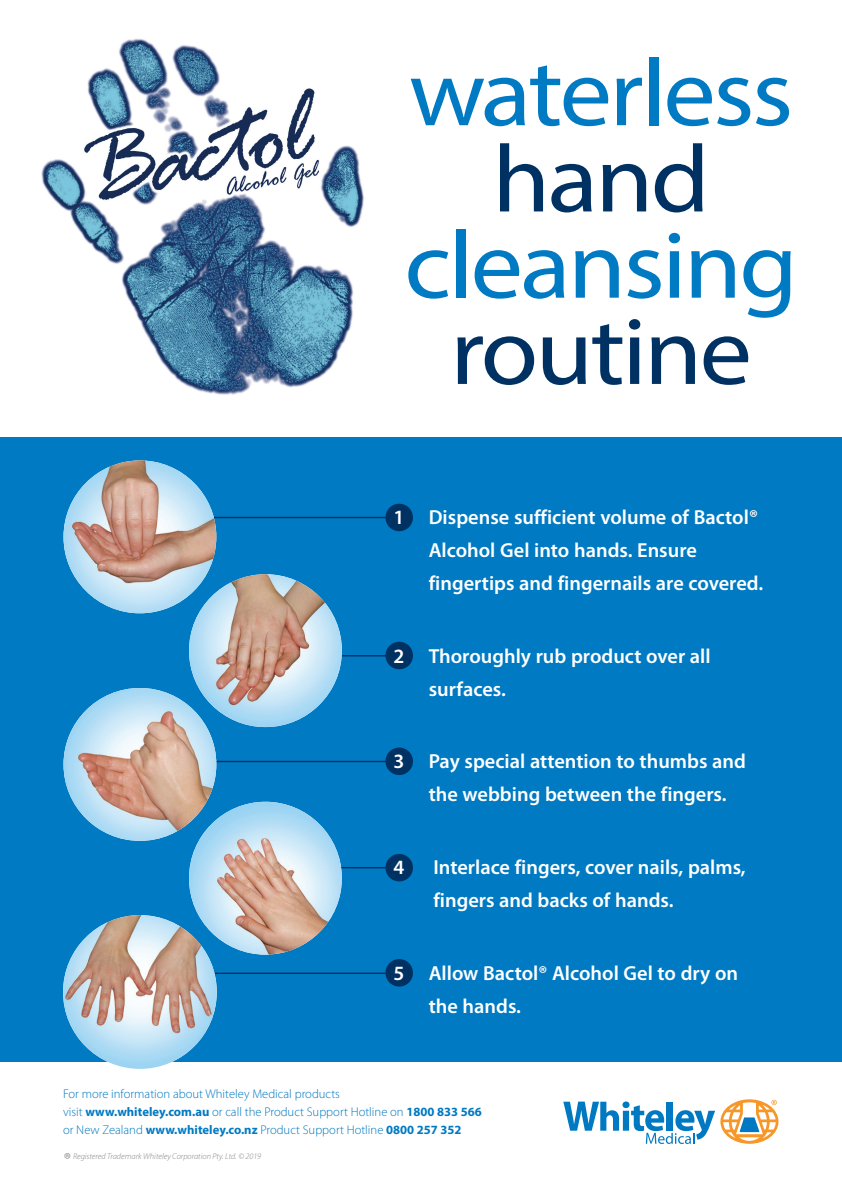
<style>
.page{position:relative;width:842px;height:1191px;background:#fff}
.page>*{position:absolute;margin:0;border:0;box-sizing:border-box;transform-origin:0 0}
.t1{font:96px "Myriad Pro";letter-spacing:-.025em;color:#007ac2;scale:1.09 1}
.t2{font:96px "Myriad Pro";letter-spacing:-.025em;color:#003163;scale:1.09 1}
.t3{font:600 20.3px/33px "Myriad Pro";color:#fff}
.t4{font:300 12.6px/18px "Myriad Pro";color:#0079c2}
.t5{font:italic 300 8.4px "Myriad Pro";color:#808285}
.s1{font-weight:700}
.s2{color:#007ac2}
.s3{font-weight:700;color:#007ac2}
.s4{font-size:17.5px}
</style>
<div class="page">
<div style="left:0;top:437px;width:842px;height:624px;background:#007ac2"></div>
<hr style="left:197px;top:517px;width:190px;height:1px;background:#003163">
<div style="left:385px;top:504px;width:28px;height:27px;background:#003163;border-radius:50%"></div>
<hr style="left:337px;top:655px;width:49px;height:1px;background:#003163">
<div style="left:385px;top:642px;width:28px;height:27px;background:#003163;border-radius:50%"></div>
<hr style="left:214px;top:761px;width:173px;height:1px;background:#003163">
<div style="left:385px;top:747px;width:28px;height:28px;background:#003163;border-radius:50%"></div>
<hr style="left:336px;top:867px;width:52px;height:1px;background:#003163">
<div style="left:385px;top:854px;width:28px;height:27px;background:#003163;border-radius:50%"></div>
<hr style="left:211px;top:972px;width:176px;height:2px;background:#003163">
<div style="left:385px;top:959px;width:28px;height:27px;background:#003163;border-radius:50%"></div>
<img style="left:64px;top:460px;width:152px;height:153px;border-radius:76px">
<img style="left:189px;top:574px;width:153px;height:153px;border-radius:76px">
<img style="left:64px;top:688px;width:152px;height:153px;border-radius:76px">
<img style="left:189px;top:801px;width:153px;height:153px;border-radius:76px">
<img style="left:63px;top:915px;width:154px;height:153px;border-radius:77px">
<img style="left:41px;top:38px;width:323px;height:357px">
<svg style="left:563px;top:1099px;width:215px;height:45px"></svg>
<h1 class="t1" style="left:409px;top:34px;width:354px">waterless</h1>
<h1 class="t2" style="left:492px;top:120px;width:201px">hand</h1>
<h1 class="t1" style="left:404px;top:206px;width:362px">cleansing</h1>
<h1 class="t2" style="left:450px;top:292px;width:278px">routine</h1>
<p class="t3" style="left:429px;top:500px;width:336px;text-indent:-35px">1 Dispense sufficient volume of Bactol®<br>Alcohol Gel into hands. Ensure fingertips and fingernails are covered.</p>
<p class="t3" style="left:429px;top:638px;width:283px;text-indent:-35px">2 Thoroughly rub product over all surfaces.</p>
<p class="t3" style="left:429px;top:744px;width:319px;text-indent:-35px">3 Pay special attention to thumbs and the webbing between the fingers.</p>
<p class="t3" style="left:393px;top:850px;width:12px">4</p>
<p class="t3" style="left:433px;top:850px;width:314px">Interlace fingers, cover nails, palms, fingers and backs of hands.</p>
<p class="t3" style="left:429px;top:956px;width:311px;text-indent:-35px">5 Allow Bactol® Alcohol Gel to dry on the hands.</p>
<p class="t4" style="left:63px;top:1084px;width:420px">For more information about Whiteley Medical products<br>visit <span class="s1">www.whiteley.com.au</span> or call the Product Support Hotline on <span class="s1">1800 833 566 </span><span class="s2">or New Zealand</span> <span class="s3">www.whiteley.co.nz</span> <span class="s2">Product Support Hotline</span> <span class="s3">0800 257 352</span></p>
<p class="t5" style="left:63px;top:1150px;width:200px"><span class="s4">®</span> Registered Trademark Whiteley Corporation Pty. Ltd. © 2019</p>
</div>
